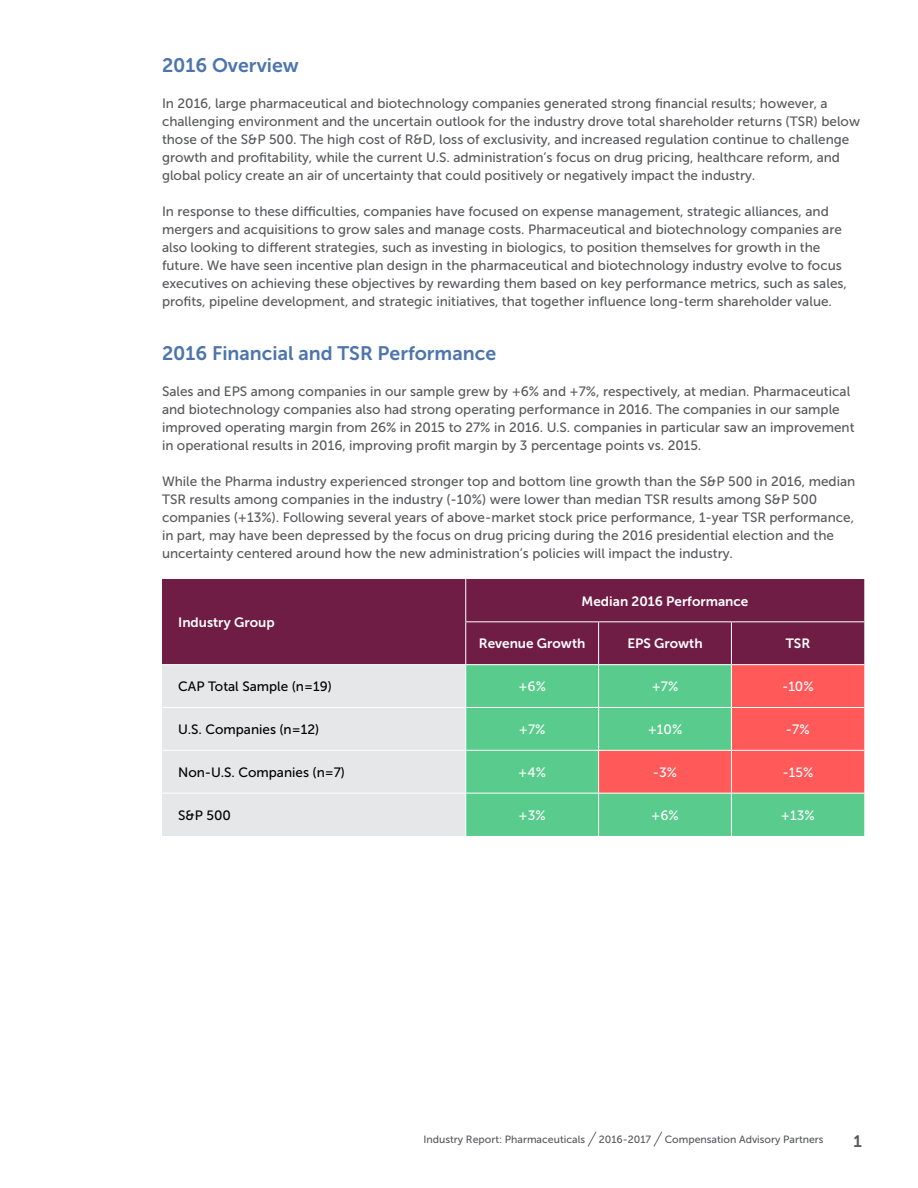
<style>
.page{position:relative;width:918px;height:1188px;background:#fff}
.page>*{position:absolute;margin:0;border:0;box-sizing:border-box;transform-origin:0 0}
.t1{font:19.5px "Museo Sans 700";color:#4d75ad}
.t2{font:16.5px "Museo Sans 700";color:#58595b}
.t3{font:13.5px/18px "Museo Sans 500";color:#58595b}
.t4{font:13.5px "Museo Sans 500";color:#000}
.t5{font:13.5px "Museo Sans 700";color:#fff}
.t6{font:13.5px "Museo Sans 500";color:#fff}
.t7{font:10.5px "Museo Sans 500";color:#58595b}
</style>
<div class="page">
<svg style="left:588px;top:1131px;width:9px;height:16px"></svg>
<svg style="left:653px;top:1131px;width:9px;height:16px"></svg>
<div style="left:162px;top:579px;width:702px;height:85px;background:#701d46"></div>
<div style="left:162px;top:665px;width:303px;height:171px;background:#e6e7e8"></div>
<div style="left:466px;top:665px;width:398px;height:171px;background:#59cc8d"></div>
<svg style="left:599px;top:665px;width:265px;height:128px"></svg>
<hr style="left:465px;top:579px;width:1px;height:42px;background:#fff">
<hr style="left:465px;top:621px;width:134px;height:1px;background:#fff">
<hr style="left:465px;top:622px;width:1px;height:42px;background:#fff">
<hr style="left:599px;top:621px;width:132px;height:1px;background:#fff">
<hr style="left:598px;top:622px;width:1px;height:42px;background:#fff">
<hr style="left:731px;top:621px;width:133px;height:1px;background:#fff">
<hr style="left:731px;top:622px;width:1px;height:42px;background:#fff">
<hr style="left:598px;top:665px;width:1px;height:42px;background:#fff">
<hr style="left:731px;top:665px;width:1px;height:42px;background:#fff">
<hr style="left:162px;top:707px;width:304px;height:1px;background:#fff">
<hr style="left:466px;top:707px;width:133px;height:1px;background:#fff">
<hr style="left:599px;top:707px;width:132px;height:1px;background:#fff">
<hr style="left:598px;top:708px;width:1px;height:42px;background:#fff">
<hr style="left:731px;top:707px;width:133px;height:1px;background:#fff">
<hr style="left:731px;top:708px;width:1px;height:42px;background:#fff">
<hr style="left:162px;top:750px;width:304px;height:1px;background:#fff">
<hr style="left:466px;top:750px;width:133px;height:1px;background:#fff">
<hr style="left:599px;top:750px;width:132px;height:1px;background:#fff">
<hr style="left:598px;top:751px;width:1px;height:42px;background:#fff">
<hr style="left:731px;top:750px;width:133px;height:1px;background:#fff">
<hr style="left:731px;top:751px;width:1px;height:42px;background:#fff">
<hr style="left:162px;top:793px;width:304px;height:1px;background:#fff">
<hr style="left:466px;top:793px;width:133px;height:1px;background:#fff">
<hr style="left:599px;top:793px;width:132px;height:1px;background:#fff">
<hr style="left:598px;top:794px;width:1px;height:42px;background:#fff">
<hr style="left:731px;top:793px;width:133px;height:1px;background:#fff">
<hr style="left:731px;top:794px;width:1px;height:42px;background:#fff">
<h1 class="t1" style="left:162px;top:54px;width:138px">2016 Overview</h1>
<p class="t3" style="left:162px;top:94px;width:700px">In 2016, large pharmaceutical and biotechnology companies generated strong financial results; however, a challenging environment and the uncertain outlook for the industry drove total shareholder returns (TSR) below those of the S&amp;P 500. The high cost of R&amp;D, loss of exclusivity, and increased regulation continue to challenge growth and profitability, while the current U.S. administration’s focus on drug pricing, healthcare reform, and global policy create an air of uncertainty that could positively or negatively impact the industry.</p>
<p class="t3" style="left:162px;top:202px;width:686px">In response to these difficulties, companies have focused on expense management, strategic alliances, and mergers and acquisitions to grow sales and manage costs. Pharmaceutical and biotechnology companies are also looking to different strategies, such as investing in biologics, to position themselves for growth in the future. We have seen incentive plan design in the pharmaceutical and biotechnology industry evolve to focus executives on achieving these objectives by rewarding them based on key performance metrics, such as sales, profits, pipeline development, and strategic initiatives, that together influence long-term shareholder value.</p>
<h1 class="t1" style="left:162px;top:342px;width:336px">2016 Financial and TSR Performance</h1>
<p class="t3" style="left:162px;top:382px;width:694px">Sales and EPS among companies in our sample grew by +6% and +7%, respectively, at median. Pharmaceutical and biotechnology companies also had strong operating performance in 2016. The companies in our sample improved operating margin from 26% in 2015 to 27% in 2016. U.S. companies in particular saw an improvement in operational results in 2016, improving profit margin by 3 percentage points vs. 2015.</p>
<p class="t3" style="left:162px;top:472px;width:695px">While the Pharma industry experienced stronger top and bottom line growth than the S&amp;P 500 in 2016, median TSR results among companies in the industry (-10%) were lower than median TSR results among S&amp;P 500 companies (+13%). Following several years of above-market stock price performance, 1-year TSR performance, in part, may have been depressed by the focus on drug pricing during the 2016 presidential election and the uncertainty centered around how the new administration’s policies will impact the industry.</p>
<p class="t5" style="left:178px;top:615px;width:98px">Industry Group</p>
<p class="t5" style="left:582px;top:593px;width:168px">Median 2016 Performance</p>
<p class="t5" style="left:479px;top:636px;width:108px">Revenue Growth</p>
<p class="t5" style="left:627px;top:636px;width:77px">EPS Growth</p>
<p class="t5" style="left:786px;top:636px;width:26px">TSR</p>
<p class="t4" style="left:178px;top:679px;width:155px">CAP Total Sample (n=19)</p>
<p class="t6" style="left:518px;top:679px;width:29px">+6%</p>
<p class="t6" style="left:652px;top:679px;width:28px">+7%</p>
<p class="t6" style="left:782px;top:679px;width:33px">-10%</p>
<p class="t4" style="left:178px;top:722px;width:143px">U.S. Companies (n=12)</p>
<p class="t6" style="left:519px;top:722px;width:28px">+7%</p>
<p class="t6" style="left:648px;top:722px;width:36px">+10%</p>
<p class="t6" style="left:786px;top:722px;width:25px">-7%</p>
<p class="t4" style="left:178px;top:765px;width:168px">Non-U.S. Companies (n=7)</p>
<p class="t6" style="left:518px;top:765px;width:29px">+4%</p>
<p class="t6" style="left:653px;top:765px;width:26px">-3%</p>
<p class="t6" style="left:782px;top:765px;width:32px">-15%</p>
<p class="t4" style="left:178px;top:808px;width:54px">S&amp;P 500</p>
<p class="t6" style="left:519px;top:808px;width:29px">+3%</p>
<p class="t6" style="left:651px;top:808px;width:29px">+6%</p>
<p class="t6" style="left:781px;top:808px;width:35px">+13%</p>
<p class="t7" style="left:423px;top:1133px;width:163px">Industry Report: Pharmaceuticals</p>
<p class="t7" style="left:599px;top:1133px;width:54px">2016-2017</p>
<p class="t7" style="left:665px;top:1133px;width:160px">Compensation Advisory Partners</p>
<p class="t2" style="left:853px;top:1132px;width:10px">1</p>
</div>
